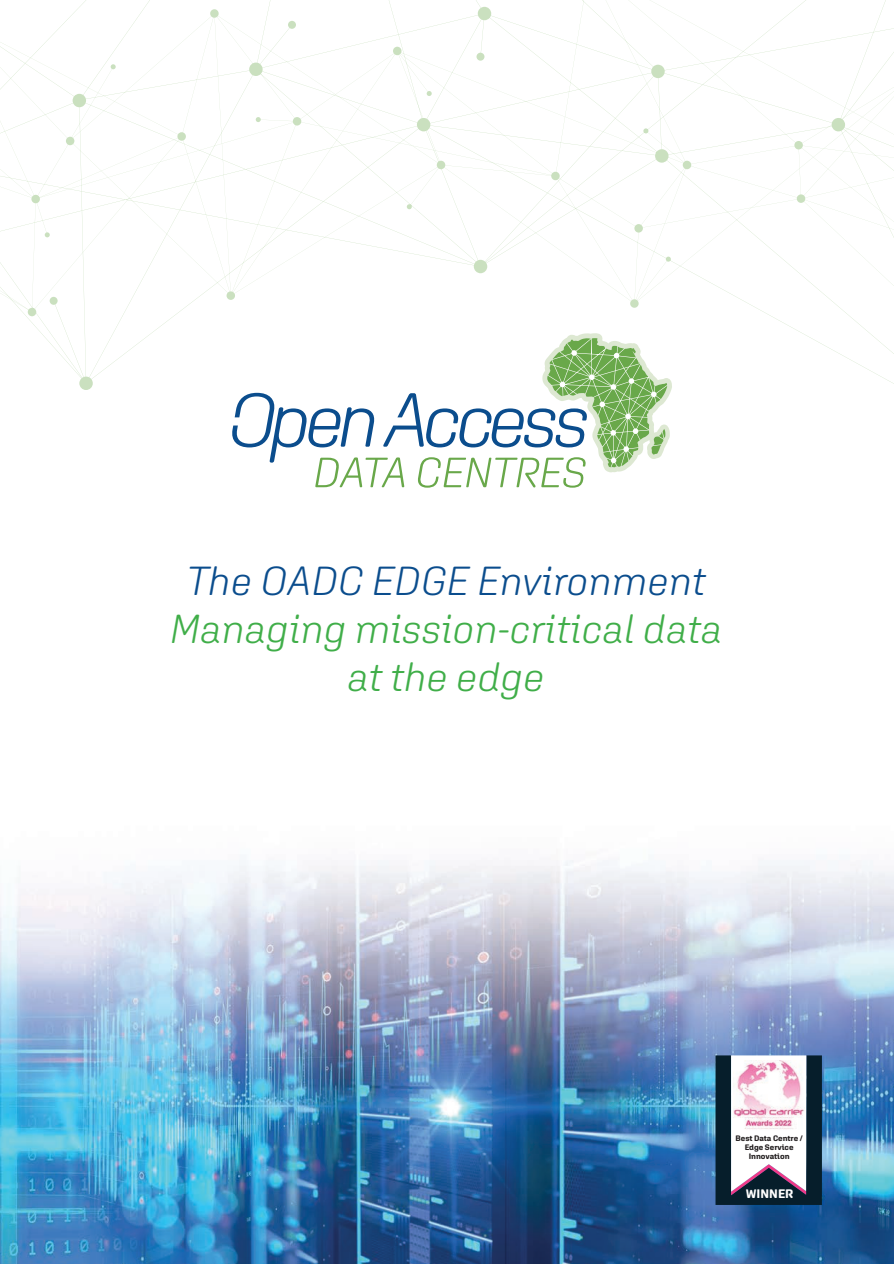
<style>
.page{position:relative;width:894px;height:1264px;background:#fff}
.page>*{position:absolute;margin:0;border:0;box-sizing:border-box;transform-origin:0 0}
.t1{font:italic 300 40.5px/48px "Aglet Sans";color:#40ae49;text-align:center}
.t2{font:italic 300 40.5px "Aglet Sans";color:#0b4d8d}
.t3{font:700 12.45px "Aglet Sans";color:#fff}
.t4{font:700 7.95px/8.9px "Aglet Sans";color:#231f20;text-align:center}
</style>
<div class="page">
<img style="left:0;top:860px;width:894px;height:404px">
<svg style="left:0;top:0;width:894px;height:390px"></svg>
<svg style="left:230px;top:333px;width:442px;height:155px"></svg>
<svg style="left:715px;top:1055px;width:107px;height:150px"></svg>
<img style="left:734px;top:1061px;width:70px;height:70px">
<p class="t2" style="left:186px;top:558px;width:520px">The OADC EDGE Environment</p>
<p class="t1" style="left:170px;top:605px;width:554px">Managing mission-critical data at the edge</p>
<p class="t4" style="left:735px;top:1134px;width:69px">Best Data Centre /<br>Edge Service<br>Innovation</p>
<p class="t3" style="left:746px;top:1186px;width:49px">WINNER</p>
</div>
